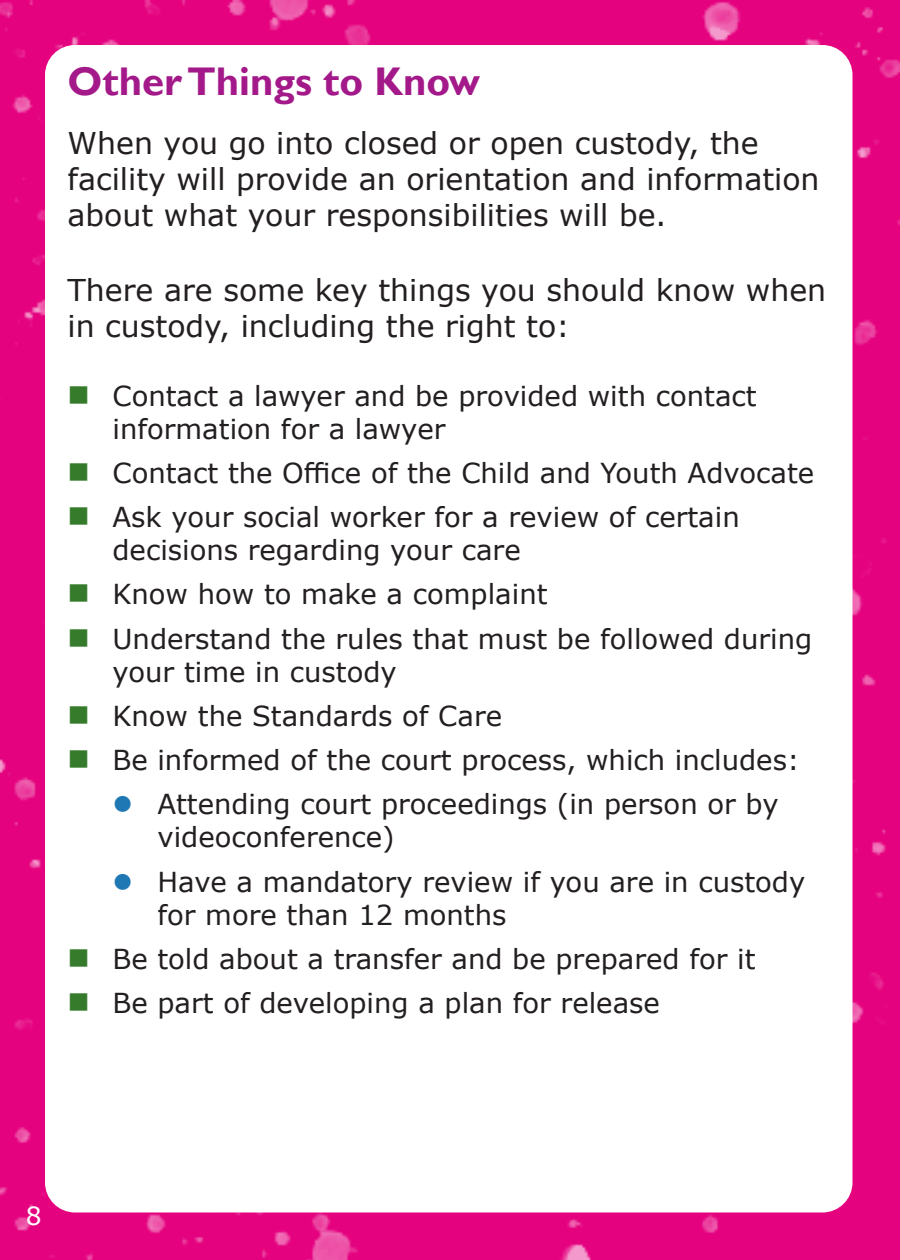
<style>
.page{position:relative;width:900px;height:1260px;background:#e5027f}
.page>*{position:absolute;margin:0;border:0;box-sizing:border-box;transform-origin:0 0}
.Heading{font:700 40px "Gill Sans";color:#a31989}
.t1{font:30px/36px "Verdana";color:#231f20}
.t2{font:27.5px/33px "Verdana";color:#231f20}
.t3{font:25px "Verdana";color:#fff}
</style>
<div class="page">
<div style="left:45px;top:45px;width:807px;height:1167px;background:#fff;border-radius:30px"></div>
<p class="Heading" style="left:68px;top:58px;width:414px">Other Things to Know</p>
<p class="t1" style="left:68px;top:124px;width:754px">When you go into closed or open custody, the facility will provide an orientation and information about what your responsibilities will be.</p>
<p class="t1" style="left:68px;top:271px;width:760px">There are some key things you should know when in custody, including the right to:</p>
<p class="t2" style="left:112px;top:379px;width:646px">Contact a lawyer and be provided with contact information for a lawyer</p>
<p class="t2" style="left:112px;top:456px;width:703px">Contact the Office of the Child and Youth Advocate</p>
<p class="t2" style="left:112px;top:500px;width:629px">Ask your social worker for a review of certain decisions regarding your care</p>
<p class="t2" style="left:112px;top:578px;width:437px">Know how to make a complaint</p>
<p class="t2" style="left:112px;top:622px;width:701px">Understand the rules that must be followed during your time in custody</p>
<p class="t2" style="left:112px;top:699px;width:391px">Know the Standards of Care</p>
<p class="t2" style="left:112px;top:743px;width:689px">Be informed of the court process, which includes:</p>
<p class="t2" style="left:158px;top:788px;width:623px">Attending court proceedings (in person or by videoconference)</p>
<p class="t2" style="left:158px;top:865px;width:649px">Have a mandatory review if you are in custody for more than 12 months</p>
<p class="t2" style="left:112px;top:942px;width:645px">Be told about a transfer and be prepared for it</p>
<p class="t2" style="left:112px;top:986px;width:549px">Be part of developing a plan for release</p>
<p class="t3" style="left:26px;top:1198px;width:17px">8</p>
</div>
